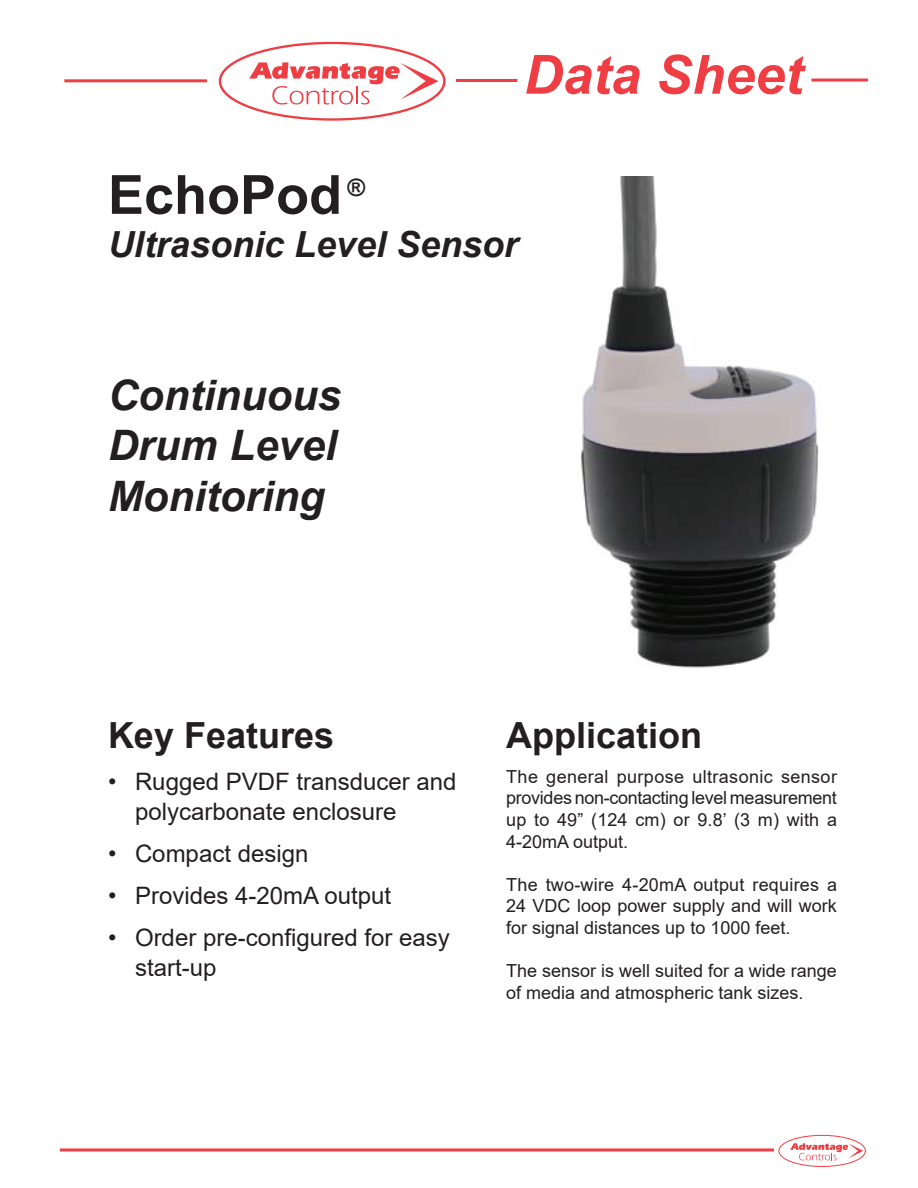
<style>
.page{position:relative;width:918px;height:1188px;background:#fff}
.page>*{position:absolute;margin:0;border:0;box-sizing:border-box;transform-origin:0 0}
.t1{font:italic 700 54px "Arial";color:#ee3d43}
.t2{font:700 54px "Arial";color:#231f20}
.t3{font:italic 700 42px/50.4px "Arial";color:#231f20;text-align:justify}
.t4{font:700 36px "Arial";color:#231f20}
.t5{font:italic 700 36px "Arial";color:#231f20}
.t6{font:24px/30px "Arial";color:#231f20}
.t7{font:700 24px "Arial";color:#231f20}
.t8{font:18px/21.6px "Arial";color:#231f20;text-align:justify}
</style>
<div class="page">
<hr style="left:60px;top:1148px;width:714px;height:3px;background:#ee3d43">
<hr style="left:456px;top:79px;width:61px;height:3px;background:#ee3d43">
<hr style="left:811px;top:79px;width:57px;height:3px;background:#ee3d43">
<hr style="left:64px;top:79px;width:143px;height:3px;background:#ee3d43">
<div style="left:219px;top:42px;width:227px;height:79px;border:2px solid #ee3d43;border-radius:50%"></div>
<svg style="left:249px;top:62px;width:190px;height:43px"></svg>
<div style="left:778px;top:1135px;width:88px;height:32px;border:1px solid #ee3d43;border-radius:50%"></div>
<svg style="left:790px;top:1143px;width:73px;height:17px"></svg>
<img style="left:581px;top:176px;width:238px;height:492px">
<p class="t1" style="left:524px;top:39px;width:281px">Data Sheet</p>
<p class="t2" style="left:108px;top:157px;width:236px">EchoPod</p>
<p class="t7" style="left:347px;top:170px;width:19px">®</p>
<p class="t5" style="left:108px;top:220px;width:412px">Ultrasonic Level Sensor</p>
<p class="t3" style="left:108px;top:371px;width:235px">Continuous Drum Level Monitoring</p>
<p class="t4" style="left:108px;top:710px;width:228px">Key Features</p>
<p class="t6" style="left:135px;top:766px;width:323px;text-indent:-27px">• Rugged PVDF transducer and polycarbonate enclosure</p>
<p class="t6" style="left:108px;top:838px;width:202px">• Compact design</p>
<p class="t6" style="left:108px;top:880px;width:285px">• Provides 4-20mA output</p>
<p class="t6" style="left:135px;top:922px;width:316px;text-indent:-27px">• Order pre-configured for easy start-up</p>
<p class="t4" style="left:506px;top:710px;width:198px">Application</p>
<p class="t8" style="left:506px;top:766px;width:332px">The general purpose ultrasonic sensor provides non-contacting level measurement up to 49” (124 cm) or 9.8’ (3 m) with a 4-20mA output.</p>
<p class="t8" style="left:506px;top:874px;width:332px">The two-wire 4-20mA output requires a 24 VDC loop power supply and will work for signal distances up to 1000 feet.</p>
<p class="t8" style="left:506px;top:960px;width:332px">The sensor is well suited for a wide range of media and atmospheric tank sizes.</p>
</div>
